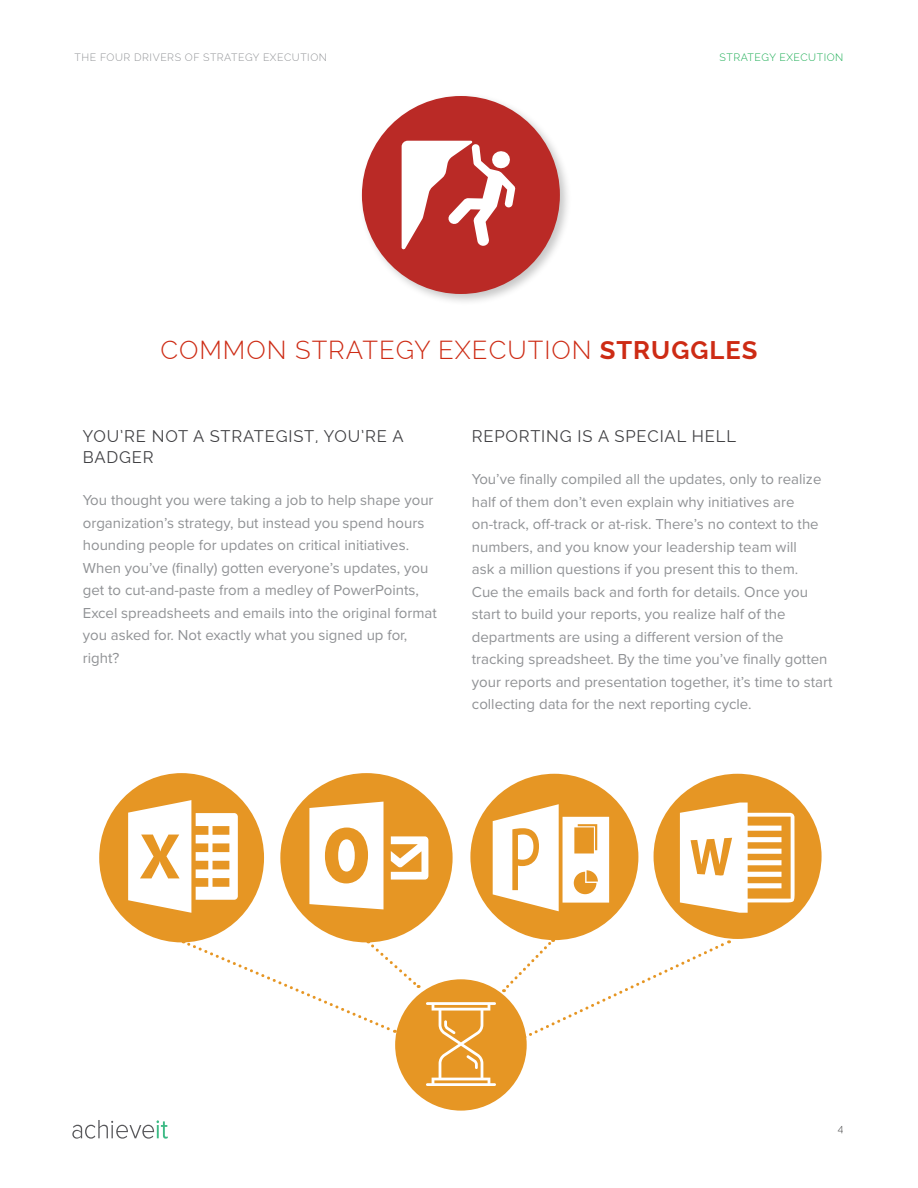
<style>
.page{position:relative;width:918px;height:1188px;background:#fff}
.page>*{position:absolute;margin:0;border:0;box-sizing:border-box;transform-origin:0 0}
.Feature_Box_Copy{font:300 25.5px "Raleway";letter-spacing:.04em;color:#cd2b14}
.t1{font:16.5px/21px "Raleway";letter-spacing:.05em;color:#3f3f42}
.BODY{font:15px/22.5px "Proxima Nova";color:#909295}
.t2{font:300 10.5px "Raleway";letter-spacing:.05em;color:#909295}
.t3{font:300 10.5px "Raleway";letter-spacing:.05em;color:#17ab51}
.t4{font:300 10.5px "Raleway";color:#404041}
.s1{font-weight:700}
</style>
<div class="page">
<svg style="left:72px;top:1120px;width:96px;height:19px"></svg>
<div style="left:358px;top:92px;width:214px;height:214px;background:#000;opacity:.22"></div>
<div style="left:362px;top:96px;width:198px;height:198px;background:#ba2a26;border-radius:50%"></div>
<svg style="left:183px;top:940px;width:237px;height:93px"></svg>
<svg style="left:503px;top:938px;width:227px;height:99px"></svg>
<svg style="left:402px;top:141px;width:113px;height:108px"></svg>
<div style="left:654px;top:774px;width:168px;height:165px;background:#e69624;border-radius:50%"></div>
<svg style="left:680px;top:803px;width:115px;height:110px"></svg>
<div style="left:470px;top:774px;width:168px;height:166px;background:#e69624;border-radius:50%"></div>
<svg style="left:493px;top:804px;width:116px;height:107px"></svg>
<div style="left:280px;top:773px;width:173px;height:169px;background:#e69624;border-radius:50%"></div>
<svg style="left:391px;top:836px;width:37px;height:44px"></svg>
<svg style="left:309px;top:802px;width:75px;height:107px"></svg>
<div style="left:99px;top:773px;width:165px;height:169px;background:#e69624;border-radius:50%"></div>
<svg style="left:128px;top:800px;width:110px;height:113px"></svg>
<div style="left:395px;top:979px;width:132px;height:132px;background:#e69624;border-radius:50%"></div>
<svg style="left:426px;top:1002px;width:70px;height:84px"></svg>
<p class="t2" style="left:75px;top:51px;width:254px">THE FOUR DRIVERS OF STRATEGY EXECUTION</p>
<p class="t3" style="left:720px;top:51px;width:125px">STRATEGY EXECUTION</p>
<p class="Feature_Box_Copy" style="left:161px;top:335px;width:598px">COMMON STRATEGY EXECUTION <span class="s1">STRUGGLES</span></p>
<h3 class="t1" style="left:83px;top:425px;width:322px">YOU’RE NOT A STRATEGIST, YOU’RE A<br>BADGER</h3>
<p class="BODY" style="left:83px;top:489px;width:356px">You thought you were taking a job to help shape your organization’s strategy, but instead you spend hours hounding people for updates on critical initiatives.<br>When you’ve (finally) gotten everyone’s updates, you get to cut-and-paste from a medley of PowerPoints, Excel spreadsheets and emails into the original format you asked for. Not exactly what you signed up for, right?</p>
<h3 class="t1" style="left:472px;top:425px;width:266px">REPORTING IS A SPECIAL HELL</h3>
<p class="BODY" style="left:472px;top:468px;width:362px">You’ve finally compiled all the updates, only to realize half of them don’t even explain why initiatives are on-track, off-track or at-risk. There’s no context to the numbers, and you know your leadership team will<br>ask a million questions if you present this to them.<br>Cue the emails back and forth for details. Once you start to build your reports, you realize half of the departments are using a different version of the tracking spreadsheet. By the time you’ve finally gotten your reports and presentation together, it’s time to start collecting data for the next reporting cycle.</p>
<p class="t4" style="left:838px;top:1123px;width:7px">4</p>
</div>
